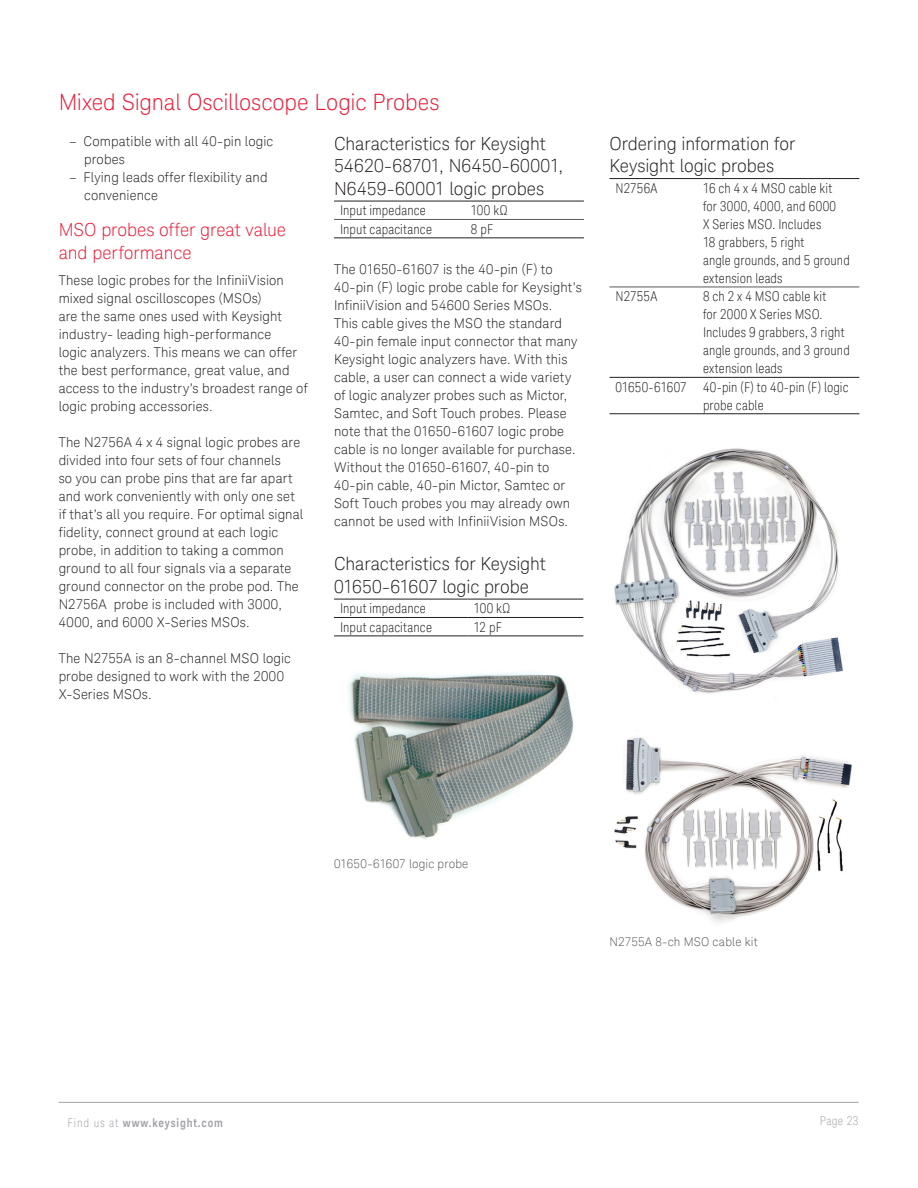
<style>
.page{position:relative;width:918px;height:1188px;background:#fff}
.page>*{position:absolute;margin:0;border:0;box-sizing:border-box;transform-origin:0 0}
.K_Heading_1{font:300 22.5px "Keysight Sans";letter-spacing:-.005em;color:#ed1a36}
.K_Body_Text{font:300 18px/22.5px "Keysight Sans";letter-spacing:-.005em;color:#231f20}
.K_Heading_3{font:300 18px/22.5px "Keysight Sans";letter-spacing:-.005em;color:#231f20}
.K_Heading_2{font:300 18px/22.5px "Keysight Sans";color:#ed1a36}
.K_Body_Text-2{font:300 13.5px/18px "Keysight Sans";letter-spacing:.01em;color:#231f20}
.K_Table_Text{font:300 condensed 13.5px/18px "Keysight Sans";letter-spacing:.01em;color:#231f20}
.K_Diagrams_and_Figur{font:300 12px "Keysight Sans";letter-spacing:.015em;color:#57585a}
.t1{font:700 12px "Keysight Sans Condensed";letter-spacing:.07em;color:#a4a1a9}
.t2{font:300 condensed 12px "Keysight Sans";letter-spacing:.03em;color:#a4a1a9}
.s1{font-family:"Keysight Sans";font-weight:300;font-stretch:condensed}
</style>
<div class="page">
<hr style="left:59px;top:1102px;width:800px;height:1px;background:#a4a1a9">
<hr style="left:334px;top:201px;width:131px;height:1px;background:#231f20">
<hr style="left:465px;top:201px;width:119px;height:1px;background:#231f20">
<hr style="left:334px;top:237px;width:131px;height:1px;background:#231f20">
<hr style="left:465px;top:237px;width:119px;height:1px;background:#231f20">
<hr style="left:334px;top:219px;width:131px;height:1px;background:#57585a">
<hr style="left:465px;top:219px;width:119px;height:1px;background:#57585a">
<hr style="left:334px;top:599px;width:134px;height:1px;background:#231f20">
<hr style="left:468px;top:599px;width:115px;height:1px;background:#231f20">
<hr style="left:334px;top:617px;width:134px;height:1px;background:#231f20">
<hr style="left:468px;top:617px;width:115px;height:1px;background:#231f20">
<hr style="left:334px;top:636px;width:134px;height:1px;background:#231f20">
<hr style="left:468px;top:636px;width:115px;height:1px;background:#231f20">
<hr style="left:609px;top:178px;width:88px;height:1px;background:#231f20">
<hr style="left:697px;top:178px;width:162px;height:1px;background:#231f20">
<hr style="left:609px;top:377px;width:88px;height:1px;background:#231f20">
<hr style="left:609px;top:413px;width:88px;height:1px;background:#231f20">
<hr style="left:697px;top:377px;width:162px;height:1px;background:#231f20">
<hr style="left:697px;top:413px;width:162px;height:1px;background:#231f20">
<hr style="left:609px;top:287px;width:88px;height:1px;background:#57585a">
<hr style="left:697px;top:287px;width:162px;height:1px;background:#57585a">
<img style="left:348px;top:672px;width:226px;height:167px">
<img style="left:614px;top:737px;width:238px;height:185px">
<img style="left:614px;top:448px;width:229px;height:245px">
<p class="K_Heading_1" style="left:59px;top:89px;width:382px">Mixed Signal Oscilloscope Logic Probes</p>
<p class="K_Body_Text-2" style="left:84px;top:133px;width:191px;text-indent:-15px">– Compatible with all 40-pin logic probes</p>
<p class="K_Body_Text-2" style="left:84px;top:169px;width:185px;text-indent:-15px">– Flying leads offer flexibility and convenience</p>
<p class="K_Heading_2" style="left:59px;top:219px;width:229px">MSO probes offer great value and performance</p>
<p class="K_Body_Text-2" style="left:59px;top:272px;width:250px">These logic probes for the InfiniiVision mixed signal oscilloscopes (MSOs)<br>are the same ones used with Keysight industry- leading high-performance<br>logic analyzers. This means we can offer the best performance, great value, and access to the industry’s broadest range of logic probing accessories.</p>
<p class="K_Body_Text-2" style="left:59px;top:434px;width:246px">The N2756A 4 x 4 signal logic probes are divided into four sets of four channels<br>so you can probe pins that are far apart and work conveniently with only one set if that’s all you require. For optimal signal fidelity, connect ground at each logic probe, in addition to taking a common ground to all four signals via a separate ground connector on the probe pod. The N2756A probe is included with 3000, 4000, and 6000 X-Series MSOs.</p>
<p class="K_Body_Text-2" style="left:59px;top:650px;width:234px">The N2755A is an 8-channel MSO logic probe designed to work with the 2000<br>X-Series MSOs.</p>
<p class="K_Body_Text" style="left:334px;top:132px;width:231px">Characteristics for Keysight<br>54620-68701, N6450-60001,<br>N6459-60001 logic probes</p>
<p class="K_Table_Text" style="left:340px;top:201px;width:87px">Input impedance</p>
<p class="K_Table_Text" style="left:471px;top:201px;width:38px">100 kΩ</p>
<p class="K_Table_Text" style="left:340px;top:220px;width:93px">Input capacitance</p>
<p class="K_Table_Text" style="left:471px;top:220px;width:24px">8 pF</p>
<p class="K_Body_Text-2" style="left:334px;top:261px;width:249px">The 01650-61607 is the 40-pin (F) to 40-pin (F) logic probe cable for Keysight’s InfiniiVision and 54600 Series MSOs.<br>This cable gives the MSO the standard 40-pin female input connector that many Keysight logic analyzers have. With this cable, a user can connect a wide variety of logic analyzer probes such as Mictor, Samtec, and Soft Touch probes. Please note that the 01650-61607 logic probe cable is no longer available for purchase.<br>Without the 01650-61607, 40-pin to 40-pin cable, 40-pin Mictor, Samtec or Soft Touch probes you may already own cannot be used with InfiniiVision MSOs.</p>
<p class="K_Body_Text" style="left:334px;top:553px;width:213px">Characteristics for Keysight<br>01650-61607 logic probe</p>
<p class="K_Table_Text" style="left:340px;top:599px;width:87px">Input impedance</p>
<p class="K_Table_Text" style="left:474px;top:599px;width:38px">100 kΩ</p>
<p class="K_Table_Text" style="left:340px;top:618px;width:93px">Input capacitance</p>
<p class="K_Table_Text" style="left:474px;top:618px;width:30px">12 pF</p>
<p class="K_Heading_3" style="left:609px;top:132px;width:187px">Ordering information for<br>Keysight logic probes</p>
<p class="K_Table_Text" style="left:615px;top:179px;width:43px">N2756A</p>
<p class="K_Table_Text" style="left:703px;top:179px;width:148px">16 ch 4 x 4 MSO cable kit<br>for 3000, 4000, and 6000<br>X Series MSO. Includes<br>18 grabbers, 5 right<br>angle grounds, and 5 ground extension leads</p>
<p class="K_Table_Text" style="left:615px;top:287px;width:43px">N2755A</p>
<p class="K_Table_Text" style="left:703px;top:287px;width:148px">8 ch 2 x 4 MSO cable kit<br>for 2000 X Series MSO.<br>Includes 9 grabbers, 3 right angle grounds, and 3 ground extension leads</p>
<p class="K_Table_Text" style="left:615px;top:378px;width:73px">01650-61607</p>
<p class="K_Table_Text" style="left:703px;top:378px;width:147px">40-pin (F) to 40-pin (F) logic probe cable</p>
<p class="K_Diagrams_and_Figur" style="left:334px;top:857px;width:136px">01650-61607 logic probe</p>
<p class="K_Diagrams_and_Figur" style="left:609px;top:935px;width:150px">N2755A 8-ch MSO cable kit</p>
<p class="t1" style="left:68px;top:1115px;width:157px"><span class="s1">Find us at</span> www.keysight.com</p>
<p class="t2" style="left:820px;top:1113px;width:40px">Page 23</p>
</div>
